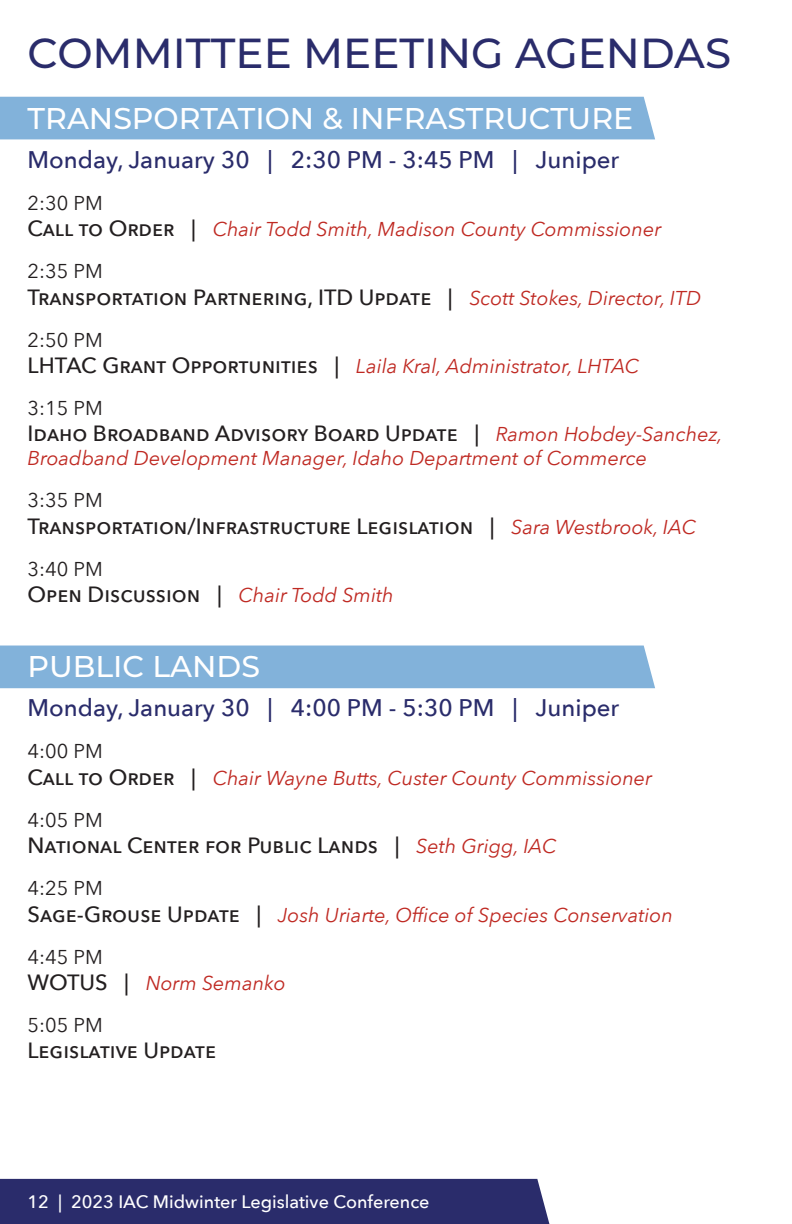
<style>
.page{position:relative;width:792px;height:1224px;background:#fff}
.page>*{position:absolute;margin:0;border:0;box-sizing:border-box;transform-origin:0 0}
.t1{font:500 42px "Montserrat";color:#2a2c6b}
.t2{font:500 30px "Montserrat";color:#fff}
.t3{font:500 24px "Avenir Next";color:#2a2c6b}
.t4{font:500 22px "Avenir Next";color:#231f20}
.t5{font:italic 20px "Avenir Next";color:#bf2922}
.t6{font:20px "Avenir Next";color:#231f20}
.t7{font:500 18px "Avenir Next";color:#fff}
.s1{font-weight:500;font-style:normal;font-size:22px;color:#231f20}
.s2{font-weight:400;font-style:italic;font-size:20px;color:#bf2922}
</style>
<div class="page">
<div style="left:0;top:1179px;width:549px;height:45px;background:#2a2c6b"></div>
<div style="left:0;top:97px;width:655px;height:42px;background:#82b2da"></div>
<div style="left:0;top:646px;width:655px;height:42px;background:#82b2da"></div>
<p class="t1" style="left:28px;top:24px;width:705px">COMMITTEE MEETING AGENDAS</p>
<p class="t2" style="left:28px;top:97px;width:607px">TRANSPORTATION &amp; INFRASTRUCTURE</p>
<p class="t3" style="left:28px;top:139px;width:593px">Monday, January 30 | 2:30 PM - 3:45 PM | Juniper</p>
<p class="t6" style="left:28px;top:186px;width:77px">2:30 PM</p>
<p class="t5" style="left:28px;top:212px;width:635px"><span class="s1">Call to Order |</span> Chair Todd Smith, Madison County Commissioner</p>
<p class="t6" style="left:28px;top:254px;width:77px">2:35 PM</p>
<p class="t4" style="left:28px;top:278px;width:675px">Transportation Partnering, ITD Update | <span class="s2">Scott Stokes, Director, ITD</span></p>
<p class="t6" style="left:28px;top:323px;width:77px">2:50 PM</p>
<p class="t5" style="left:28px;top:349px;width:613px"><span class="s1">LHTAC Grant Opportunities |</span> Laila Kral, Administrator, LHTAC</p>
<p class="t6" style="left:28px;top:391px;width:77px">3:15 PM</p>
<p class="t4" style="left:28px;top:415px;width:697px">Idaho Broadband Advisory Board Update | <span class="s2">Ramon Hobdey-Sanchez,</span></p>
<p class="t5" style="left:28px;top:441px;width:621px">Broadband Development Manager, Idaho Department of Commerce</p>
<p class="t6" style="left:28px;top:484px;width:77px">3:35 PM</p>
<p class="t4" style="left:28px;top:507px;width:670px">Transportation/Infrastructure Legislation | <span class="s2">Sara Westbrook, IAC</span></p>
<p class="t6" style="left:28px;top:552px;width:77px">3:40 PM</p>
<p class="t4" style="left:28px;top:576px;width:368px">Open Discussion | <span class="s2">Chair Todd Smith</span></p>
<p class="t2" style="left:28px;top:646px;width:234px">PUBLIC LANDS</p>
<p class="t3" style="left:28px;top:688px;width:593px">Monday, January 30 | 4:00 PM - 5:30 PM | Juniper</p>
<p class="t6" style="left:28px;top:734px;width:77px">4:00 PM</p>
<p class="t5" style="left:28px;top:761px;width:626px"><span class="s1">Call to Order |</span> Chair Wayne Butts, Custer County Commissioner</p>
<p class="t6" style="left:28px;top:803px;width:77px">4:05 PM</p>
<p class="t4" style="left:28px;top:827px;width:530px">National Center for Public Lands | <span class="s2">Seth Grigg, IAC</span></p>
<p class="t6" style="left:28px;top:871px;width:77px">4:25 PM</p>
<p class="t5" style="left:28px;top:898px;width:647px"><span class="s1">Sage-Grouse Update |</span> Josh Uriarte, Office of Species Conservation</p>
<p class="t6" style="left:28px;top:940px;width:77px">4:45 PM</p>
<p class="t5" style="left:28px;top:966px;width:260px"><span class="s1">WOTUS |</span> Norm Semanko</p>
<p class="t6" style="left:28px;top:1008px;width:77px">5:05 PM</p>
<p class="t4" style="left:28px;top:1032px;width:190px">Legislative Update</p>
<p class="t7" style="left:28px;top:1187px;width:404px">12 | 2023 IAC Midwinter Legislative Conference</p>
</div>
